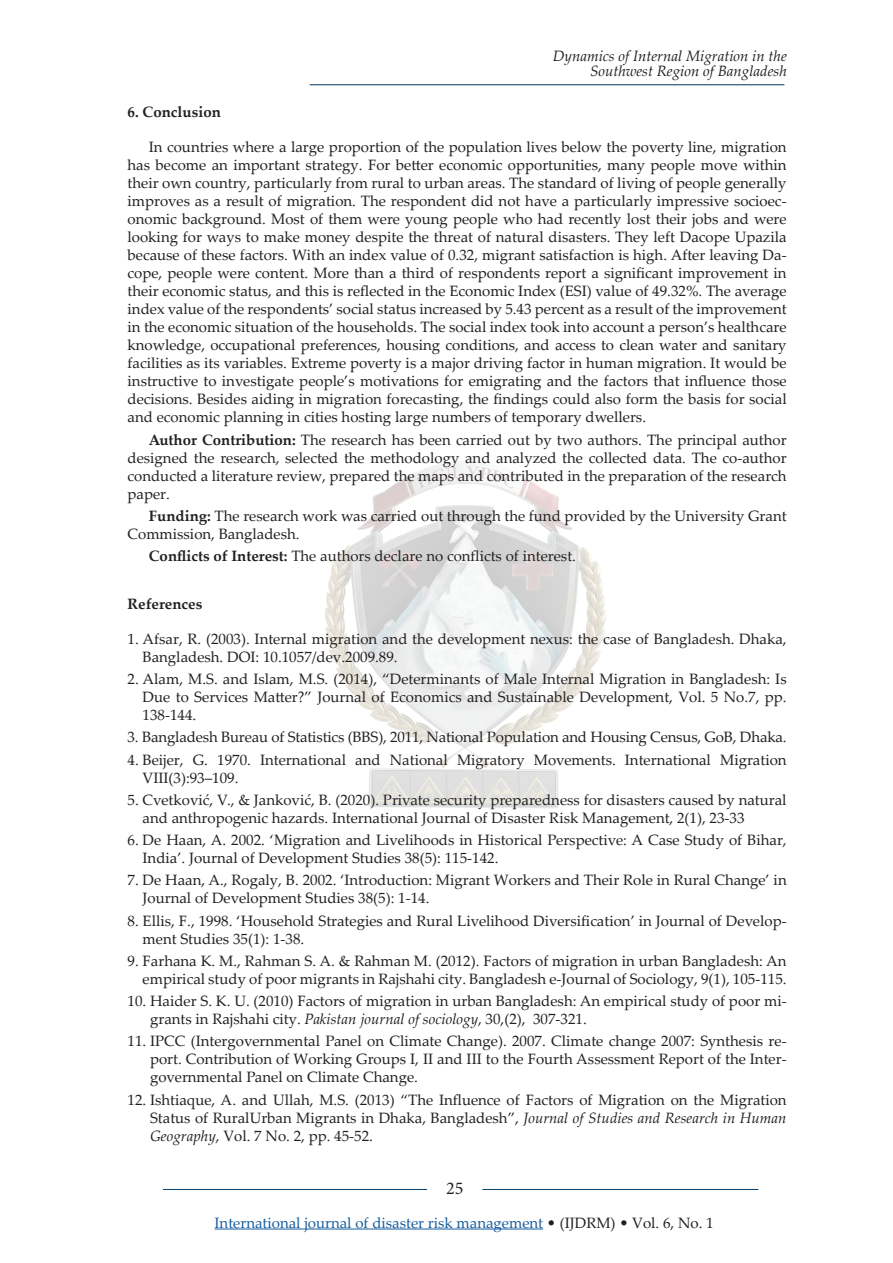
<style>
.page{position:relative;width:893px;height:1263px;background:#fff}
.page>*{position:absolute;margin:0;border:0;box-sizing:border-box;transform-origin:0 0}
.t1{font:18px "Minion Pro";color:#231f20}
.t2{font:15px/18px "Palatino Linotype";color:#231f20}
.t3{font:15px "Palatino Linotype";color:#175d9e}
.t4{font:italic 15px/15px "Palatino Linotype";color:#231f20;text-align:right}
.Naslov_1{font:700 15px "Palatino Linotype";color:#231f20}
.s1{font-weight:700}
.s2{font-style:italic}
.s3{color:#231f20}
</style>
<div class="page">
<hr style="left:310px;top:84px;width:474px;height:1px;background:#003360">
<hr style="left:163px;top:1189px;width:264px;height:1px;background:#004071">
<hr style="left:482px;top:1189px;width:276px;height:1px;background:#004071">
<hr style="left:215px;top:1228px;width:328px;height:1px;background:#175d9e">
<img style="left:325px;top:461px;width:281px;height:347px">
<p class="t4" style="left:553px;top:47px;width:236px">Dynamics of Internal Migration in the<br>Southwest Region of Bangladesh</p>
<p class="Naslov_1" style="left:128px;top:102px;width:95px">6. Conclusion</p>
<p class="t2" style="left:128px;top:138px;width:661px;text-align:justify;text-indent:21px">In countries where a large proportion of the population lives below the poverty line, migration has become an important strategy. For better economic opportunities, many people move within their own country, particularly from rural to urban areas. The standard of living of people generally improves as a result of migration. The respondent did not have a particularly impressive socioec&shy;onomic background. Most of them were young people who had recently lost their jobs and were looking for ways to make money despite the threat of natural disasters. They left Dacope Upazila because of these factors. With an index value of 0.32, migrant satisfaction is high. After leaving Da&shy;cope, people were content. More than a third of respondents report a significant improvement in their economic status, and this is reflected in the Economic Index (ESI) value of 49.32%. The average index value of the respondents’ social status increased by 5.43 percent as a result of the improvement in the economic situation of the households. The social index took into account a person’s healthcare knowledge, occupational preferences, housing conditions, and access to clean water and sanitary facilities as its variables. Extreme poverty is a major driving factor in human migration. It would be instructive to investigate people’s motivations for emigrating and the factors that influence those decisions. Besides aiding in migration forecasting, the findings could also form the basis for social and economic planning in cities hosting large numbers of temporary dwellers.</p>
<p class="t2" style="left:128px;top:430px;width:661px;text-align:justify;text-indent:21px"><span class="s1">Author Contribution:</span> The research has been carried out by two authors. The principal author designed the research, selected the methodology and analyzed the collected data. The co-author conducted a literature review, prepared the maps and contributed in the preparation of the research paper.</p>
<p class="t2" style="left:128px;top:506px;width:661px;text-indent:21px"><span class="s1">Funding:</span> The research work was carried out through the fund provided by the University Grant<br>Commission, Bangladesh.</p>
<p class="t2" style="left:149px;top:546px;width:429px"><span class="s1">Conflicts of Interest:</span> The authors declare no conflicts of interest.</p>
<p class="Naslov_1" style="left:128px;top:593px;width:76px">References</p>
<p class="t2" style="left:143px;top:629px;width:646px;text-indent:-15px">1. Afsar, R. (2003). Internal migration and the development nexus: the case of Bangladesh. Dhaka,<br>Bangladesh. DOI: 10.1057/dev.2009.89.</p>
<p class="t2" style="left:143px;top:669px;width:646px;text-align:justify;text-indent:-15px">2. Alam, M.S. and Islam, M.S. (2014), “Determinants of Male Internal Migration in Bangladesh: Is Due to Services Matter?” Journal of Economics and Sustainable Development, Vol. 5 No.7, pp.<br>138-144.</p>
<p class="t2" style="left:128px;top:728px;width:661px">3. Bangladesh Bureau of Statistics (BBS), 2011, National Population and Housing Census, GoB, Dhaka.</p>
<p class="t2" style="left:143px;top:750px;width:646px;text-indent:-15px">4. Beijer, G. 1970. International and National Migratory Movements. International Migration<br>VIII(3):93–109.</p>
<p class="t2" style="left:143px;top:790px;width:646px;text-indent:-15px">5. Cvetković, V., &amp; Janković, B. (2020). Private security preparedness for disasters caused by natural and anthropogenic hazards. International Journal of Disaster Risk Management, 2(1), 23-33</p>
<p class="t2" style="left:143px;top:830px;width:646px;text-indent:-15px">6. De Haan, A. 2002. ‘Migration and Livelihoods in Historical Perspective: A Case Study of Bihar,<br>India’. Journal of Development Studies 38(5): 115-142.</p>
<p class="t2" style="left:143px;top:871px;width:646px;text-indent:-15px">7. De Haan, A., Rogaly, B. 2002. ‘Introduction: Migrant Workers and Their Role in Rural Change’ in<br>Journal of Development Studies 38(5): 1-14.</p>
<p class="t2" style="left:143px;top:911px;width:646px;text-indent:-15px">8. Ellis, F., 1998. ‘Household Strategies and Rural Livelihood Diversification’ in Journal of Develop&shy;ment Studies 35(1): 1-38.</p>
<p class="t2" style="left:128px;top:951px;width:661px;text-align:right">9. Farhana K. M., Rahman S. A. &amp; Rahman M. (2012). Factors of migration in urban Bangladesh: An empirical study of poor migrants in Rajshahi city. Bangladesh e-Journal of Sociology, 9(1), 105-115.</p>
<p class="t2" style="left:150px;top:991px;width:638px;text-indent:-22px">10. Haider S. K. U. (2010) Factors of migration in urban Bangladesh: An empirical study of poor mi&shy;grants in Rajshahi city. <span class="s2">Pakistan journal of sociology</span>, 30,(2), 307-321.</p>
<p class="t2" style="left:150px;top:1032px;width:638px;text-align:justify;text-indent:-22px">11. IPCC (Intergovernmental Panel on Climate Change). 2007. Climate change 2007: Synthesis re&shy;port. Contribution of Working Groups I, II and III to the Fourth Assessment Report of the Inter&shy;governmental Panel on Climate Change.</p>
<p class="t2" style="left:150px;top:1090px;width:638px;text-align:justify;text-indent:-22px">12. Ishtiaque, A. and Ullah, M.S. (2013) “The Influence of Factors of Migration on the Migration Status of RuralUrban Migrants in Dhaka, Bangladesh”, <span class="s2">Journal of Studies and Research in Human Geography</span>, Vol. 7 No. 2, pp. 45-52.</p>
<p class="t1" style="left:446px;top:1176px;width:19px">25</p>
<p class="t3" style="left:215px;top:1212px;width:501px">International journal of disaster risk management <span class="s3">• (IJDRM) • Vol. 6, No. 1</span></p>
</div>
